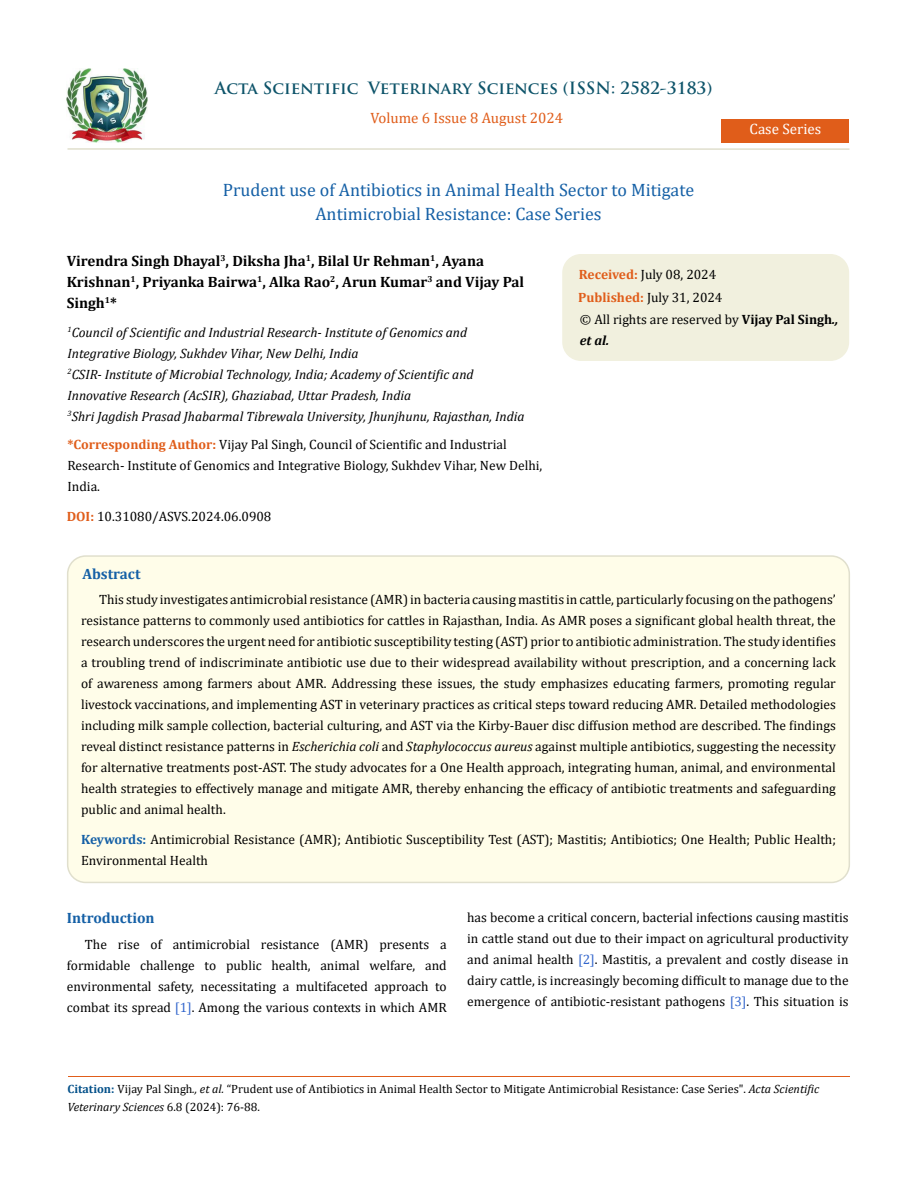
<style>
.page{position:relative;width:917px;height:1188px;background:#fff}
.page>*{position:absolute;margin:0;border:0;box-sizing:border-box;transform-origin:0 0}
.t1{font:18px/24px "Cambria";color:#1560a6;text-align:center}
.t2{font:700 16.5px "Trajan Pro";color:#0e546a}
.t3{font:700 15px/21px "Cambria";color:#000}
.t4{font:15px "Cambria";color:#e05d1a}
.t5{font:700 15px "Cambria";color:#1560a6}
.t6{font:15px "Cambria";color:#fff}
.t7{font:13.5px/21px "Cambria";color:#000}
.t8{font:italic 13.5px/21px "Cambria";color:#000}
.t9{font:12px/18px "Cambria";color:#000}
.s1{font-weight:700;color:#e05d1a}
.s2{font-weight:700}
.s3{font-weight:700;font-style:italic}
.s4{font-style:italic}
.s5{font-weight:700;color:#1560a6}
.s6{color:#36c}
.s7{font-weight:700;color:#035089}
</style>
<div class="page">
<img style="left:67px;top:68px;width:80px;height:74px">
<div style="left:721px;top:119px;width:128px;height:23px;background:#e05d1a"></div>
<div style="left:563px;top:255px;width:285px;height:105px;background:#f1f0de;border-radius:18px"></div>
<div style="left:562px;top:254px;width:287px;height:107px;border:2px solid #f1f0de;border-radius:18px"></div>
<div style="left:68px;top:556px;width:781px;height:326px;background:#fffde9;border-radius:18px"></div>
<div style="left:67px;top:555px;width:783px;height:328px;border:2px solid #e0dfcd;border-radius:18px"></div>
<hr style="left:68px;top:1076px;width:781px;height:1px;background:#e05d1a">
<hr style="left:67px;top:148px;width:782px;height:2px;background:#e0dfcd">
<p class="t2" style="left:215px;top:77px;width:499px">Acta Scientific Veterinary Sciences (ISSN: 2582-3183)</p>
<p class="t4" style="left:370px;top:109px;width:194px">Volume 6 Issue 8 August 2024</p>
<p class="t6" style="left:749px;top:120px;width:73px">Case Series</p>
<h1 class="t1" style="left:223px;top:178px;width:473px">Prudent use of Antibiotics in Animal Health Sector to Mitigate<br>Antimicrobial Resistance: Case Series</h1>
<p class="t3" style="left:67px;top:250px;width:459px">Virendra Singh Dhayal<sup>3</sup>, Diksha Jha<sup>1</sup>, Bilal Ur Rehman<sup>1</sup>, Ayana<br>Krishnan<sup>1</sup>, Priyanka Bairwa<sup>1</sup>, Alka Rao<sup>2</sup>, Arun Kumar<sup>3</sup> and Vijay Pal<br>Singh<sup>1</sup>*</p>
<p class="t8" style="left:67px;top:321px;width:458px"><sup>1</sup>Council of Scientific and Industrial Research- Institute of Genomics and Integrative Biology, Sukhdev Vihar, New Delhi, India<br><sup>2</sup>CSIR- Institute of Microbial Technology, India; Academy of Scientific and Innovative Research (AcSIR), Ghaziabad, Uttar Pradesh, India<br><sup>3</sup>Shri Jagdish Prasad Jhabarmal Tibrewala University, Jhunjhunu, Rajasthan, India</p>
<p class="t7" style="left:67px;top:433px;width:476px"><span class="s1">*Corresponding Author:</span> Vijay Pal Singh, Council of Scientific and Industrial<br>Research- Institute of Genomics and Integrative Biology, Sukhdev Vihar, New Delhi,<br>India.</p>
<p class="t7" style="left:578px;top:263px;width:146px;line-height:23px"><span class="s1">Received:</span> July 08, 2024<br><span class="s1">Published:</span> July 31, 2024</p>
<p class="t7" style="left:580px;top:309px;width:260px">© All rights are reserved by <span class="s2">Vijay Pal Singh</span><span class="s3">., et al.</span></p>
<p class="t7" style="left:67px;top:506px;width:206px"><span class="s1">DOI:</span> 10.31080/ASVS.2024.06.0908</p>
<p class="t5" style="left:82px;top:564px;width:60px">Abstract</p>
<p class="t7" style="left:81px;top:589px;width:756px;text-align:justify;text-indent:18px">This study investigates antimicrobial resistance (AMR) in bacteria causing mastitis in cattle, particularly focusing on the pathogens’ resistance patterns to commonly used antibiotics for cattles in Rajasthan, India. As AMR poses a significant global health threat, the research underscores the urgent need for antibiotic susceptibility testing (AST) prior to antibiotic administration. The study identifies a troubling trend of indiscriminate antibiotic use due to their widespread availability without prescription, and a concerning lack of awareness among farmers about AMR. Addressing these issues, the study emphasizes educating farmers, promoting regular livestock vaccinations, and implementing AST in veterinary practices as critical steps toward reducing AMR. Detailed methodologies including milk sample collection, bacterial culturing, and AST via the Kirby-Bauer disc diffusion method are described. The findings reveal distinct resistance patterns in <span class="s4">Escherichia coli</span> and <span class="s4">Staphylococcus aureus</span> against multiple antibiotics, suggesting the necessity for alternative treatments post-AST. The study advocates for a One Health approach, integrating human, animal, and environmental health strategies to effectively manage and mitigate AMR, thereby enhancing the efficacy of antibiotic treatments and safeguarding public and animal health.</p>
<p class="t7" style="left:81px;top:829px;width:756px"><span class="s5">Keywords:</span> Antimicrobial Resistance (AMR); Antibiotic Susceptibility Test (AST); Mastitis; Antibiotics; One Health; Public Health;<br>Environmental Health</p>
<p class="t5" style="left:67px;top:908px;width:89px">Introduction</p>
<p class="t7" style="left:67px;top:934px;width:381px;text-align:justify;text-indent:18px">The rise of antimicrobial resistance (AMR) presents a formidable challenge to public health, animal welfare, and environmental safety, necessitating a multifaceted approach to combat its spread <span class="s6">[1]</span>. Among the various contexts in which AMR</p>
<p class="t7" style="left:467px;top:907px;width:383px;text-align:justify">has become a critical concern, bacterial infections causing mastitis in cattle stand out due to their impact on agricultural productivity and animal health <span class="s6">[2]</span>. Mastitis, a prevalent and costly disease in dairy cattle, is increasingly becoming difficult to manage due to the emergence of antibiotic-resistant pathogens <span class="s6">[3]</span>. This situation is</p>
<p class="t9" style="left:68px;top:1080px;width:753px"><span class="s7">Citation:</span> Vijay Pal Singh<span class="s4">., et al.</span> “Prudent use of Antibiotics in Animal Health Sector to Mitigate Antimicrobial Resistance: Case Series". <span class="s4">Acta Scientific<br>Veterinary Sciences</span> 6.8 (2024): 76-88.</p>
</div>
